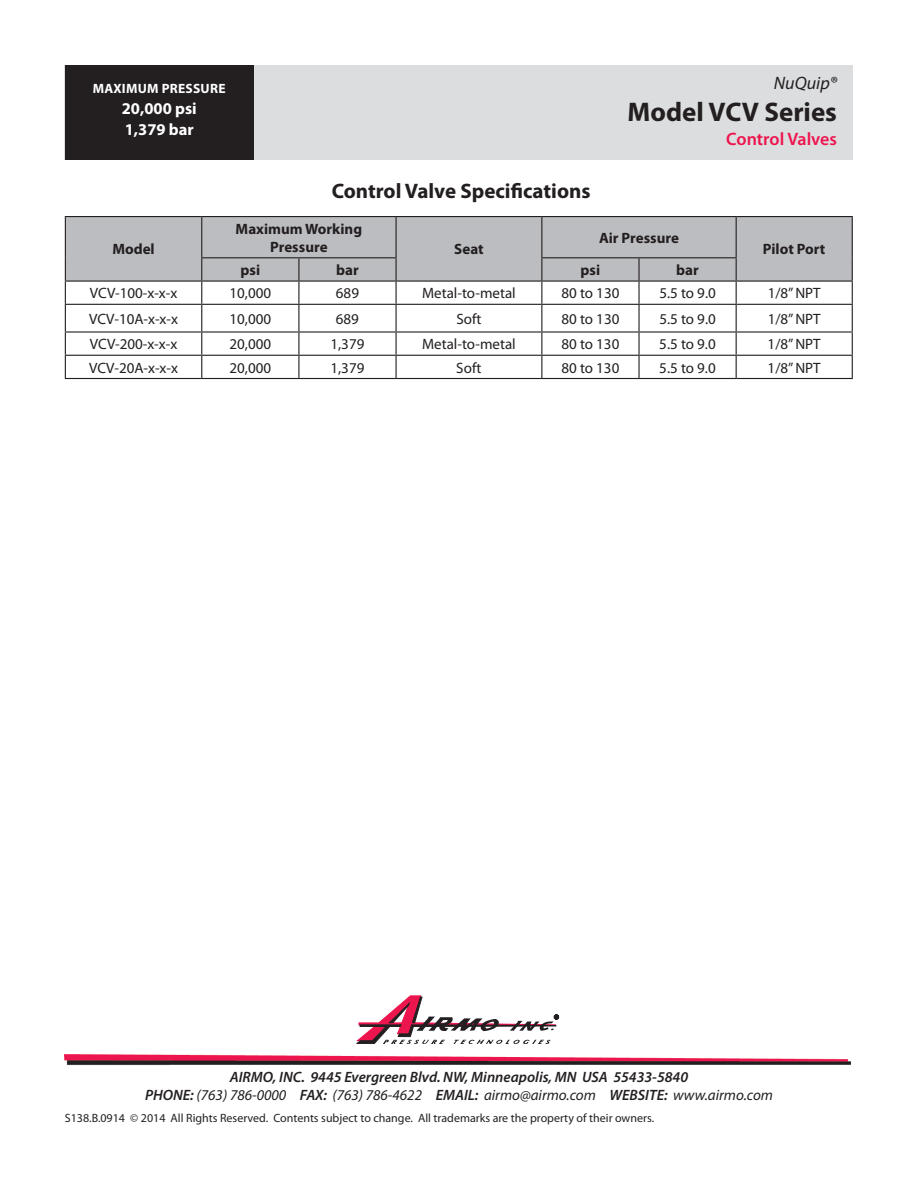
<style>
.page{position:relative;width:918px;height:1188px;background:#fff}
.page>*{position:absolute;margin:0;border:0;box-sizing:border-box;transform-origin:0 0}
.t1{font:700 27px "Myriad Pro";color:#231f20}
.t2{font:700 21px "Myriad Pro";color:#231f20}
.t3{font:600 18px "Myriad Pro";color:#ed154e}
.t4{font:italic 18px "Myriad Pro";color:#231f20}
.t5{font:700 16.5px/21px "Myriad Pro";color:#fff}
.t6{font:15px "Myriad Pro";color:#231f20}
.t7{font:italic 600 15px/18px "Myriad Pro";color:#231f20;text-align:center}
.t8{font:700 15px/18px "Myriad Pro";color:#231f20;text-align:center}
.t9{font:700 13.5px "Myriad Pro";letter-spacing:.02em;color:#fff}
.t10{font:12px "Myriad Pro";color:#231f20}
.s1{font-weight:400}
</style>
<div class="page">
<img style="left:64px;top:1053px;width:788px;height:12px">
<svg style="left:356px;top:996px;width:203px;height:48px"></svg>
<div style="left:65px;top:65px;width:788px;height:94px;background:#dcdddf"></div>
<div style="left:65px;top:65px;width:189px;height:94px;background:#231f20"></div>
<div style="left:66px;top:217px;width:786px;height:63px;background:#bcbdc0"></div>
<hr style="left:65px;top:216px;width:137px;height:1px;background:#231f20">
<hr style="left:65px;top:217px;width:1px;height:41px;background:#231f20">
<hr style="left:202px;top:216px;width:97px;height:1px;background:#231f20">
<hr style="left:201px;top:217px;width:1px;height:40px;background:#231f20">
<hr style="left:299px;top:216px;width:97px;height:1px;background:#231f20">
<hr style="left:396px;top:216px;width:146px;height:1px;background:#231f20">
<hr style="left:396px;top:217px;width:1px;height:40px;background:#231f20">
<hr style="left:542px;top:216px;width:97px;height:1px;background:#231f20">
<hr style="left:541px;top:217px;width:1px;height:40px;background:#231f20">
<hr style="left:639px;top:216px;width:97px;height:1px;background:#231f20">
<hr style="left:736px;top:216px;width:117px;height:1px;background:#231f20">
<hr style="left:736px;top:217px;width:1px;height:40px;background:#231f20">
<hr style="left:852px;top:217px;width:1px;height:41px;background:#231f20">
<hr style="left:201px;top:257px;width:98px;height:1px;background:#231f20">
<hr style="left:299px;top:257px;width:98px;height:1px;background:#231f20">
<hr style="left:541px;top:257px;width:98px;height:1px;background:#231f20">
<hr style="left:639px;top:257px;width:98px;height:1px;background:#231f20">
<hr style="left:638px;top:258px;width:2px;height:22px;background:#231f20">
<hr style="left:65px;top:280px;width:137px;height:2px;background:#231f20">
<hr style="left:202px;top:280px;width:97px;height:2px;background:#231f20">
<hr style="left:299px;top:280px;width:97px;height:2px;background:#231f20">
<hr style="left:396px;top:280px;width:146px;height:2px;background:#231f20">
<hr style="left:542px;top:280px;width:97px;height:2px;background:#231f20">
<hr style="left:639px;top:280px;width:97px;height:2px;background:#231f20">
<hr style="left:638px;top:282px;width:2px;height:22px;background:#231f20">
<hr style="left:736px;top:280px;width:117px;height:2px;background:#231f20">
<hr style="left:65px;top:304px;width:137px;height:1px;background:#231f20">
<hr style="left:202px;top:304px;width:97px;height:1px;background:#231f20">
<hr style="left:299px;top:304px;width:97px;height:1px;background:#231f20">
<hr style="left:396px;top:304px;width:146px;height:1px;background:#231f20">
<hr style="left:542px;top:304px;width:97px;height:1px;background:#231f20">
<hr style="left:639px;top:304px;width:97px;height:1px;background:#231f20">
<hr style="left:638px;top:305px;width:2px;height:26px;background:#231f20">
<hr style="left:736px;top:304px;width:117px;height:1px;background:#231f20">
<hr style="left:65px;top:331px;width:137px;height:2px;background:#231f20">
<hr style="left:202px;top:331px;width:97px;height:2px;background:#231f20">
<hr style="left:299px;top:331px;width:97px;height:2px;background:#231f20">
<hr style="left:396px;top:331px;width:146px;height:2px;background:#231f20">
<hr style="left:542px;top:331px;width:97px;height:2px;background:#231f20">
<hr style="left:639px;top:331px;width:97px;height:2px;background:#231f20">
<hr style="left:638px;top:333px;width:2px;height:22px;background:#231f20">
<hr style="left:736px;top:331px;width:117px;height:2px;background:#231f20">
<hr style="left:65px;top:355px;width:137px;height:1px;background:#231f20">
<svg style="left:65px;top:258px;width:1px;height:120px"></svg>
<hr style="left:202px;top:355px;width:97px;height:1px;background:#231f20">
<svg style="left:201px;top:258px;width:1px;height:120px"></svg>
<hr style="left:299px;top:355px;width:97px;height:1px;background:#231f20">
<svg style="left:298px;top:258px;width:1px;height:120px"></svg>
<hr style="left:396px;top:355px;width:146px;height:1px;background:#231f20">
<svg style="left:396px;top:258px;width:1px;height:120px"></svg>
<hr style="left:542px;top:355px;width:97px;height:1px;background:#231f20">
<svg style="left:541px;top:258px;width:1px;height:120px"></svg>
<hr style="left:639px;top:355px;width:97px;height:1px;background:#231f20">
<hr style="left:638px;top:356px;width:2px;height:22px;background:#231f20">
<hr style="left:736px;top:355px;width:117px;height:1px;background:#231f20">
<svg style="left:736px;top:258px;width:1px;height:120px"></svg>
<svg style="left:852px;top:258px;width:1px;height:120px"></svg>
<hr style="left:65px;top:378px;width:137px;height:1px;background:#231f20">
<hr style="left:202px;top:378px;width:97px;height:1px;background:#231f20">
<hr style="left:299px;top:378px;width:97px;height:1px;background:#231f20">
<hr style="left:396px;top:378px;width:146px;height:1px;background:#231f20">
<hr style="left:542px;top:378px;width:97px;height:1px;background:#231f20">
<hr style="left:639px;top:378px;width:97px;height:1px;background:#231f20">
<hr style="left:736px;top:378px;width:117px;height:1px;background:#231f20">
<p class="t9" style="left:93px;top:80px;width:39px">Maximum</p>
<p class="t4" style="left:774px;top:72px;width:65px">NuQuip®</p>
<p class="t9" style="left:162px;top:80px;width:17px">Pressure</p>
<p class="t5" style="left:122px;top:98px;width:76px">20,000 psi<br>1,379 bar</p>
<h1 class="t1" style="left:628px;top:94px;width:211px">Model VCV Series</h1>
<p class="t3" style="left:726px;top:127px;width:112px">Control Valves</p>
<p class="t8" style="left:112px;top:240px;width:44px">Model</p>
<h2 class="t2" style="left:332px;top:177px;width:260px">Control Valve Specifications</h2>
<p class="t8" style="left:236px;top:219px;width:128px">Maximum Working<br>Pressure</p>
<p class="t8" style="left:454px;top:240px;width:31px">Seat</p>
<p class="t8" style="left:599px;top:228px;width:81px">Air Pressure</p>
<p class="t8" style="left:241px;top:261px;width:21px">psi</p>
<p class="t8" style="left:336px;top:261px;width:24px">bar</p>
<p class="t8" style="left:581px;top:261px;width:21px">psi</p>
<p class="t8" style="left:676px;top:261px;width:24px">bar</p>
<p class="t8" style="left:763px;top:240px;width:64px">Pilot Port</p>
<p class="t6" style="left:90px;top:284px;width:89px">VCV-100-x-x-x</p>
<p class="t6" style="left:230px;top:284px;width:43px">10,000</p>
<p class="t6" style="left:336px;top:284px;width:25px">689</p>
<p class="t6" style="left:422px;top:284px;width:95px">Metal-to-metal</p>
<p class="t6" style="left:561px;top:284px;width:59px">80 to 130</p>
<p class="t6" style="left:659px;top:284px;width:58px">5.5 to 9.0</p>
<p class="t6" style="left:768px;top:284px;width:55px">1/8” NPT</p>
<p class="t6" style="left:89px;top:310px;width:91px">VCV-10A-x-x-x</p>
<p class="t6" style="left:230px;top:310px;width:43px">10,000</p>
<p class="t6" style="left:336px;top:310px;width:25px">689</p>
<p class="t6" style="left:456px;top:310px;width:27px">Soft</p>
<p class="t6" style="left:561px;top:310px;width:59px">80 to 130</p>
<p class="t6" style="left:659px;top:310px;width:58px">5.5 to 9.0</p>
<p class="t6" style="left:768px;top:310px;width:55px">1/8” NPT</p>
<p class="t6" style="left:90px;top:335px;width:89px">VCV-200-x-x-x</p>
<p class="t6" style="left:230px;top:335px;width:43px">20,000</p>
<p class="t6" style="left:331px;top:335px;width:35px">1,379</p>
<p class="t6" style="left:422px;top:335px;width:95px">Metal-to-metal</p>
<p class="t6" style="left:561px;top:335px;width:59px">80 to 130</p>
<p class="t6" style="left:659px;top:335px;width:58px">5.5 to 9.0</p>
<p class="t6" style="left:768px;top:335px;width:55px">1/8” NPT</p>
<p class="t6" style="left:89px;top:358px;width:91px">VCV-20A-x-x-x</p>
<p class="t6" style="left:230px;top:358px;width:43px">20,000</p>
<p class="t6" style="left:331px;top:358px;width:35px">1,379</p>
<p class="t6" style="left:456px;top:358px;width:27px">Soft</p>
<p class="t6" style="left:561px;top:358px;width:59px">80 to 130</p>
<p class="t6" style="left:659px;top:358px;width:58px">5.5 to 9.0</p>
<p class="t6" style="left:768px;top:358px;width:55px">1/8” NPT</p>
<p class="t7" style="left:145px;top:1067px;width:629px">AIRMO, INC. 9445 Evergreen Blvd. NW, Minneapolis, MN USA 55433-5840<br>PHONE: <span class="s1">(763) 786-0000</span> FAX: <span class="s1">(763) 786-4622</span> EMAIL: <span class="s1">airmo@airmo.com</span> WEBSITE: <span class="s1">www.airmo.com</span></p>
<p class="t10" style="left:65px;top:1111px;width:591px">S138.B.0914 © 2014 All Rights Reserved. Contents subject to change. All trademarks are the property of their owners.</p>
</div>
